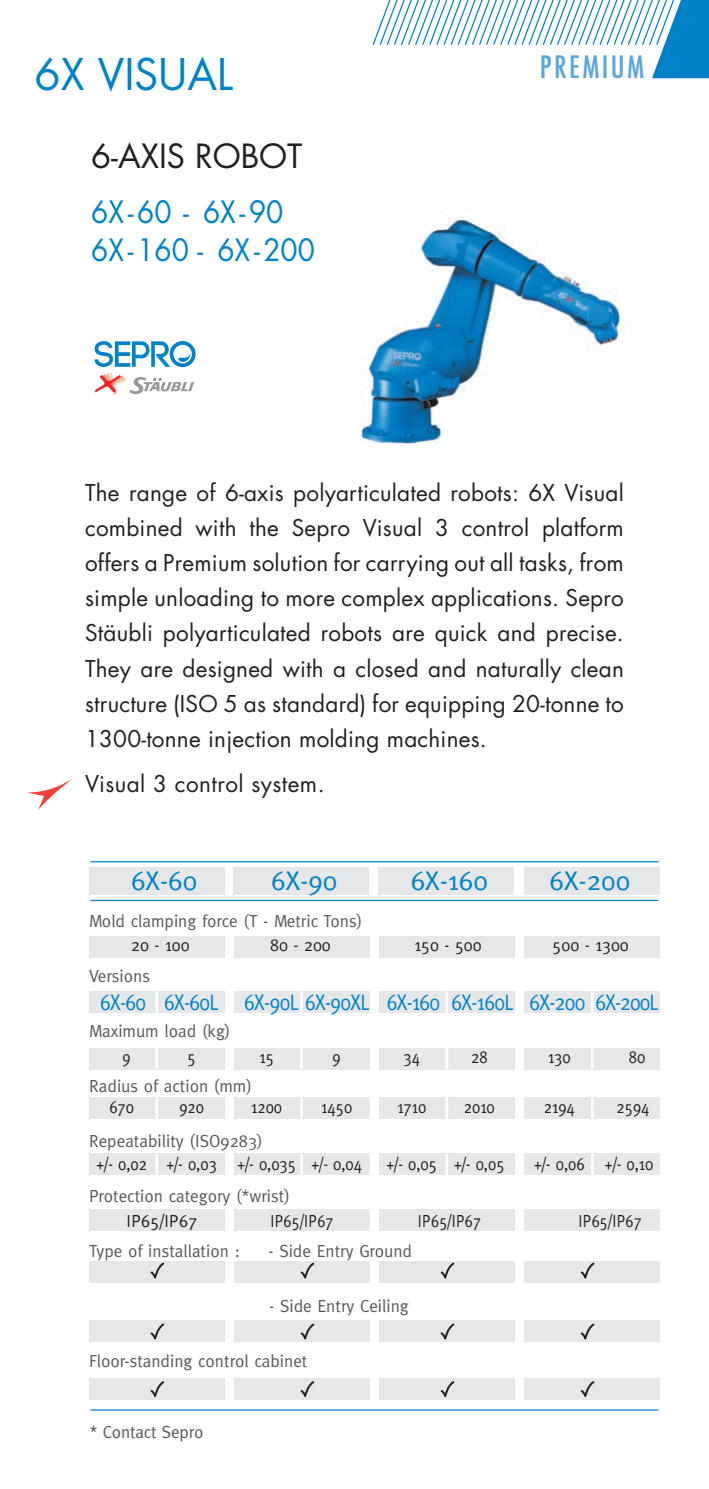
<style>
.page{position:relative;width:709px;height:1489px;background:#fff}
.page>*{position:absolute;margin:0;border:0;box-sizing:border-box;transform-origin:0 0}
.t1{font:42.5px "Futura";color:#0082c8}
.t2{font:32.5px "Futura";color:#231f20}
.t3{font:30px "Futura";color:#0082c8;scale:.93 1}
.t4{font:500 condensed 30px "Futura";letter-spacing:.08em;color:#5ba6da}
.t5{font:27px "Meta";color:#0082c8}
.t6{font:22.5px/35px "Futura";letter-spacing:.01em;color:#231f20;text-align:justify}
.t7{font:22.5px "Meta";letter-spacing:-.03em;color:#0082c8;scale:.88 1}
.t8{font:17.5px "Meta";color:#57585a}
.t9{font:17.5px "Meta";color:#231f20;scale:.88 1}
.t10{font:17.5px "Meta";color:#231f20;scale:.95 1}
.t11{font:17.5px "Meta";letter-spacing:.02em;color:#231f20;scale:.85 1}
.t12{font:17.5px "Meta";letter-spacing:.02em;color:#231f20;scale:.95 1}
</style>
<div class="page">
<img style="left:361px;top:216px;width:263px;height:227px">
<hr style="left:90px;top:861px;width:568px;height:1px;background:#0082c8">
<div style="left:89px;top:867px;width:135px;height:27px;background:#e6e7e9"></div>
<div style="left:234px;top:867px;width:135px;height:27px;background:#e6e7e9"></div>
<div style="left:378px;top:867px;width:136px;height:27px;background:#e6e7e9"></div>
<div style="left:524px;top:867px;width:136px;height:27px;background:#e6e7e9"></div>
<div style="left:89px;top:1209px;width:135px;height:21px;background:#e6e7e9"></div>
<div style="left:234px;top:1209px;width:135px;height:21px;background:#e6e7e9"></div>
<div style="left:379px;top:1209px;width:135px;height:21px;background:#e6e7e9"></div>
<div style="left:524px;top:1209px;width:136px;height:21px;background:#e6e7e9"></div>
<div style="left:89px;top:1260px;width:135px;height:22px;background:#e6e7e9"></div>
<div style="left:234px;top:1260px;width:135px;height:22px;background:#e6e7e9"></div>
<div style="left:379px;top:1260px;width:135px;height:22px;background:#e6e7e9"></div>
<div style="left:524px;top:1260px;width:136px;height:22px;background:#e6e7e9"></div>
<div style="left:89px;top:1320px;width:135px;height:21px;background:#e6e7e9"></div>
<div style="left:234px;top:1320px;width:135px;height:21px;background:#e6e7e9"></div>
<div style="left:379px;top:1320px;width:135px;height:21px;background:#e6e7e9"></div>
<div style="left:524px;top:1320px;width:136px;height:21px;background:#e6e7e9"></div>
<div style="left:89px;top:1378px;width:135px;height:21px;background:#e6e7e9"></div>
<div style="left:234px;top:1378px;width:135px;height:21px;background:#e6e7e9"></div>
<div style="left:379px;top:1378px;width:135px;height:21px;background:#e6e7e9"></div>
<div style="left:524px;top:1378px;width:136px;height:21px;background:#e6e7e9"></div>
<div style="left:89px;top:936px;width:135px;height:21px;background:#e6e7e9"></div>
<div style="left:234px;top:936px;width:135px;height:21px;background:#e6e7e9"></div>
<div style="left:379px;top:936px;width:135px;height:21px;background:#e6e7e9"></div>
<div style="left:524px;top:936px;width:136px;height:21px;background:#e6e7e9"></div>
<div style="left:89px;top:1153px;width:135px;height:21px;background:#e6e7e9"></div>
<div style="left:234px;top:1153px;width:135px;height:21px;background:#e6e7e9"></div>
<div style="left:379px;top:1153px;width:135px;height:21px;background:#e6e7e9"></div>
<div style="left:524px;top:1153px;width:136px;height:21px;background:#e6e7e9"></div>
<svg style="left:149px;top:1260px;width:17px;height:23px"></svg>
<svg style="left:299px;top:1260px;width:17px;height:23px"></svg>
<svg style="left:439px;top:1260px;width:17px;height:23px"></svg>
<svg style="left:579px;top:1260px;width:17px;height:23px"></svg>
<svg style="left:149px;top:1323px;width:17px;height:19px"></svg>
<svg style="left:299px;top:1323px;width:17px;height:19px"></svg>
<svg style="left:439px;top:1323px;width:17px;height:19px"></svg>
<svg style="left:579px;top:1323px;width:17px;height:19px"></svg>
<svg style="left:149px;top:1381px;width:17px;height:19px"></svg>
<svg style="left:299px;top:1381px;width:17px;height:19px"></svg>
<svg style="left:439px;top:1381px;width:17px;height:19px"></svg>
<svg style="left:579px;top:1381px;width:17px;height:19px"></svg>
<div style="left:89px;top:1097px;width:135px;height:21px;background:#e6e7e9"></div>
<div style="left:234px;top:1097px;width:135px;height:21px;background:#e6e7e9"></div>
<div style="left:379px;top:1097px;width:135px;height:21px;background:#e6e7e9"></div>
<div style="left:524px;top:1097px;width:136px;height:21px;background:#e6e7e9"></div>
<div style="left:89px;top:1047px;width:135px;height:22px;background:#e6e7e9"></div>
<div style="left:234px;top:1047px;width:135px;height:22px;background:#e6e7e9"></div>
<div style="left:379px;top:1047px;width:135px;height:22px;background:#e6e7e9"></div>
<div style="left:524px;top:1047px;width:136px;height:22px;background:#e6e7e9"></div>
<div style="left:89px;top:991px;width:135px;height:21px;background:#e6e7e9"></div>
<div style="left:234px;top:991px;width:135px;height:21px;background:#e6e7e9"></div>
<div style="left:379px;top:991px;width:135px;height:21px;background:#e6e7e9"></div>
<div style="left:524px;top:991px;width:136px;height:21px;background:#e6e7e9"></div>
<hr style="left:90px;top:1409px;width:568px;height:1px;background:#0082c8">
<hr style="left:90px;top:899px;width:568px;height:2px;background:#0082c8">
<hr style="left:156px;top:991px;width:2px;height:21px;background:#fff">
<hr style="left:156px;top:1047px;width:2px;height:21px;background:#fff">
<hr style="left:156px;top:1097px;width:2px;height:21px;background:#fff">
<hr style="left:156px;top:1153px;width:2px;height:21px;background:#fff">
<hr style="left:300px;top:991px;width:3px;height:21px;background:#fff">
<hr style="left:300px;top:1047px;width:3px;height:21px;background:#fff">
<hr style="left:300px;top:1097px;width:3px;height:21px;background:#fff">
<hr style="left:300px;top:1153px;width:3px;height:21px;background:#fff">
<hr style="left:445px;top:991px;width:3px;height:21px;background:#fff">
<hr style="left:445px;top:1047px;width:3px;height:21px;background:#fff">
<hr style="left:445px;top:1097px;width:3px;height:21px;background:#fff">
<hr style="left:445px;top:1153px;width:3px;height:21px;background:#fff">
<hr style="left:591px;top:991px;width:2px;height:21px;background:#fff">
<hr style="left:591px;top:1047px;width:2px;height:21px;background:#fff">
<hr style="left:591px;top:1097px;width:2px;height:21px;background:#fff">
<hr style="left:591px;top:1153px;width:2px;height:21px;background:#fff">
<svg style="left:27px;top:778px;width:46px;height:32px"></svg>
<svg style="left:372px;top:0;width:337px;height:78px"></svg>
<svg style="left:94px;top:341px;width:101px;height:54px"></svg>
<p class="t1" style="left:35px;top:45px;width:200px">6X VISUAL</p>
<p class="t4" style="left:540px;top:48px;width:106px">PREMIUM</p>
<p class="t2" style="left:91px;top:134px;width:213px">6-AXIS ROBOT</p>
<p class="t3" style="left:91px;top:191px;width:208px">6X-60 - 6X-90</p>
<p class="t3" style="left:91px;top:229px;width:242px">6X-160 - 6X-200</p>
<p class="t6" style="left:85px;top:475px;width:540px">The range of 6-axis polyarticulated robots: 6X Visual combined with the Sepro Visual 3 control platform offers a Premium solution for carrying out all tasks, from simple unloading to more complex applications. Sepro Stäubli polyarticulated robots are quick and precise.<br>They are designed with a closed and naturally clean structure (ISO 5 as standard) for equipping 20-tonne to 1300-tonne injection molding machines.</p>
<p class="t6" style="left:85px;top:765px;width:241px">Visual 3 control system.</p>
<p class="t5" style="left:131px;top:864px;width:67px">6X-60</p>
<p class="t5" style="left:271px;top:864px;width:67px">6X-90</p>
<p class="t5" style="left:411px;top:864px;width:78px">6X-160</p>
<p class="t5" style="left:549px;top:864px;width:82px">6X-200</p>
<p class="t8" style="left:89px;top:910px;width:274px">Mold clamping force (T - Metric Tons)</p>
<p class="t8" style="left:89px;top:965px;width:62px">Versions</p>
<p class="t10" style="left:131px;top:934px;width:63px">20 - 100</p>
<p class="t10" style="left:270px;top:934px;width:65px">80 - 200</p>
<p class="t10" style="left:414px;top:934px;width:72px">150 - 500</p>
<p class="t10" style="left:552px;top:934px;width:82px">500 - 1300</p>
<p class="t7" style="left:100px;top:988px;width:636px">6X-60 6X-60L 6X-90L 6X-90XL 6X-160 6X-160L 6X-200 6X-200L</p>
<p class="t9" style="left:123px;top:1046px;width:11px">9</p>
<p class="t9" style="left:188px;top:1046px;width:11px">5</p>
<p class="t9" style="left:259px;top:1046px;width:18px">15</p>
<p class="t9" style="left:333px;top:1046px;width:11px">9</p>
<p class="t9" style="left:403px;top:1046px;width:20px">34</p>
<p class="t9" style="left:471px;top:1046px;width:20px">28</p>
<p class="t9" style="left:548px;top:1046px;width:27px">130</p>
<p class="t9" style="left:629px;top:1046px;width:20px">80</p>
<p class="t9" style="left:109px;top:1097px;width:30px">670</p>
<p class="t9" style="left:179px;top:1097px;width:30px">920</p>
<p class="t9" style="left:251px;top:1097px;width:37px">1200</p>
<p class="t9" style="left:321px;top:1097px;width:37px">1450</p>
<p class="t9" style="left:397px;top:1097px;width:34px">1710</p>
<p class="t9" style="left:464px;top:1097px;width:37px">2010</p>
<p class="t9" style="left:544px;top:1097px;width:37px">2194</p>
<p class="t9" style="left:616px;top:1097px;width:39px">2594</p>
<p class="t9" style="left:96px;top:1153px;width:303px">+/- 0,02 +/- 0,03 +/- 0,035 +/- 0,04</p>
<p class="t9" style="left:386px;top:1153px;width:136px">+/- 0,05 +/- 0,05</p>
<p class="t9" style="left:534px;top:1153px;width:137px">+/- 0,06 +/- 0,10</p>
<p class="t8" style="left:89px;top:1020px;width:143px">Maximum load (kg)</p>
<p class="t8" style="left:89px;top:1075px;width:164px">Radius of action (mm)</p>
<p class="t8" style="left:89px;top:1130px;width:175px">Repeatability (ISO9283)</p>
<p class="t8" style="left:89px;top:1185px;width:202px">Protection category (*wrist)</p>
<p class="t8" style="left:89px;top:1240px;width:152px">Type of installation :</p>
<p class="t8" style="left:268px;top:1240px;width:145px">- Side Entry Ground</p>
<p class="t8" style="left:269px;top:1295px;width:141px">- Side Entry Ceiling</p>
<p class="t8" style="left:89px;top:1350px;width:220px">Floor-standing control cabinet</p>
<p class="t12" style="left:127px;top:1210px;width:76px">IP65/IP67</p>
<p class="t11" style="left:270px;top:1210px;width:76px">IP65/IP67</p>
<p class="t11" style="left:418px;top:1210px;width:76px">IP65/IP67</p>
<p class="t11" style="left:578px;top:1210px;width:76px">IP65/IP67</p>
<p class="t8" style="left:90px;top:1421px;width:115px">* Contact Sepro</p>
</div>
